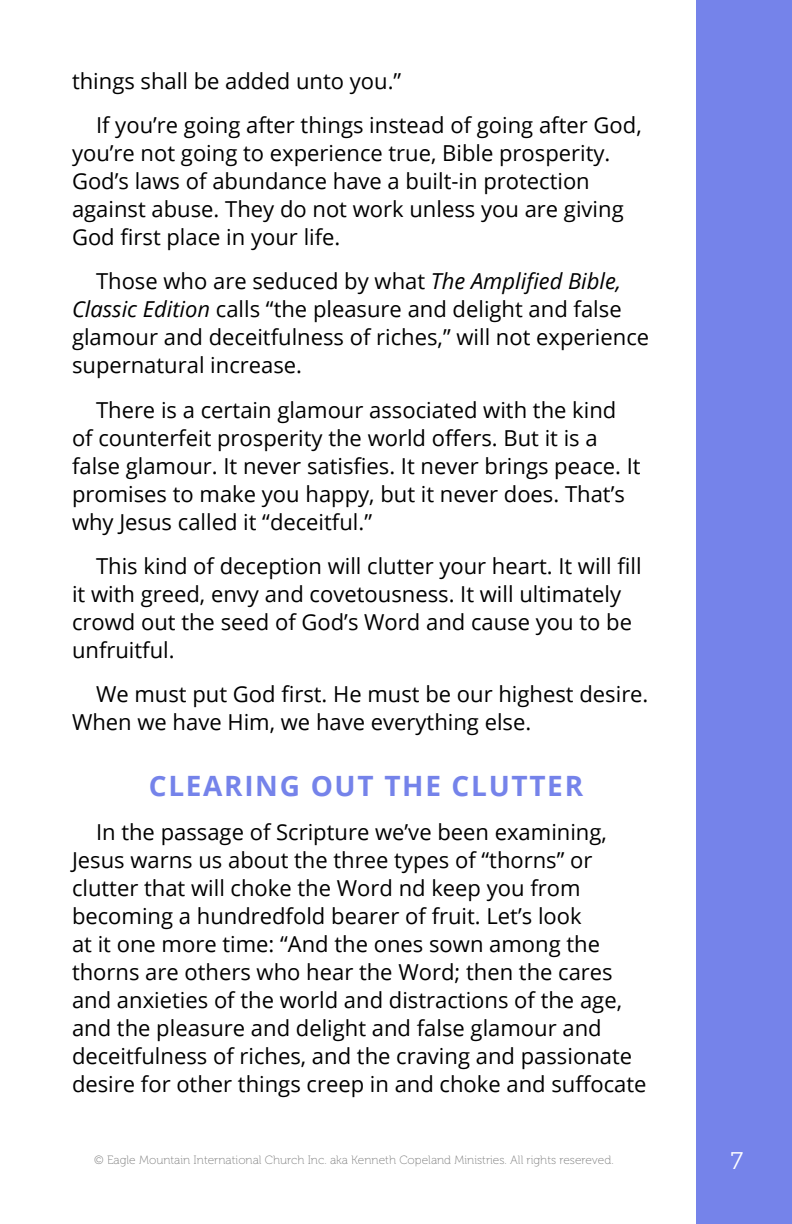
<style>
.page{position:relative;width:792px;height:1224px;background:#fff}
.page>*{position:absolute;margin:0;border:0;box-sizing:border-box;transform-origin:0 0}
.Headers{font:700 28px "Open Sans";letter-spacing:.06em;color:#7583ea}
.t1{font:24px "Museo Slab 300";color:#fff}
.Paragraph_Style_1{font:22px/28px "Open Sans";color:#000}
.t2{font:12px "Museo 100";color:#808080}
.s1{font-style:italic}
</style>
<div class="page">
<div style="left:696px;top:0;width:96px;height:1224px;background:#7583ea"></div>
<p class="Paragraph_Style_1" style="left:72px;top:66px;width:331px">things shall be added unto you.”</p>
<p class="Paragraph_Style_1" style="left:72px;top:111px;width:571px;text-indent:24px">If you’re going after things instead of going after God, you’re not going to experience true, Bible prosperity.<br>God’s laws of abundance have a built-in protection against abuse. They do not work unless you are giving God first place in your life.</p>
<p class="Paragraph_Style_1" style="left:72px;top:267px;width:579px;text-indent:24px">Those who are seduced by what <span class="s1">The Amplified Bible, Classic Edition</span> calls “the pleasure and delight and false glamour and deceitfulness of riches,” will not experience supernatural increase.</p>
<p class="Paragraph_Style_1" style="left:72px;top:395px;width:570px;text-indent:24px">There is a certain glamour associated with the kind of counterfeit prosperity the world offers. But it is a false glamour. It never satisfies. It never brings peace. It promises to make you happy, but it never does. That’s why Jesus called it “deceitful.”</p>
<p class="Paragraph_Style_1" style="left:72px;top:551px;width:571px;text-indent:24px">This kind of deception will clutter your heart. It will fill it with greed, envy and covetousness. It will ultimately crowd out the seed of God’s Word and cause you to be unfruitful.</p>
<p class="Paragraph_Style_1" style="left:72px;top:679px;width:578px;text-indent:24px">We must put God first. He must be our highest desire.<br>When we have Him, we have everything else.</p>
<p class="Headers" style="left:149px;top:766px;width:436px">CLEARING OUT THE CLUTTER</p>
<p class="Paragraph_Style_1" style="left:72px;top:817px;width:576px;text-indent:24px">In the passage of Scripture we’ve been examining, Jesus warns us about the three types of “thorns” or clutter that will choke the Word nd keep you from becoming a hundredfold bearer of fruit. Let’s look<br>at it one more time: “And the ones sown among the thorns are others who hear the Word; then the cares and anxieties of the world and distractions of the age, and the pleasure and delight and false glamour and deceitfulness of riches, and the craving and passionate desire for other things creep in and choke and suffocate</p>
<p class="t2" style="left:94px;top:1154px;width:521px">© Eagle Mountain International Church Inc. aka Kenneth Copeland Ministries. All rights resereved.</p>
<p class="t1" style="left:731px;top:1147px;width:14px">7</p>
</div>
